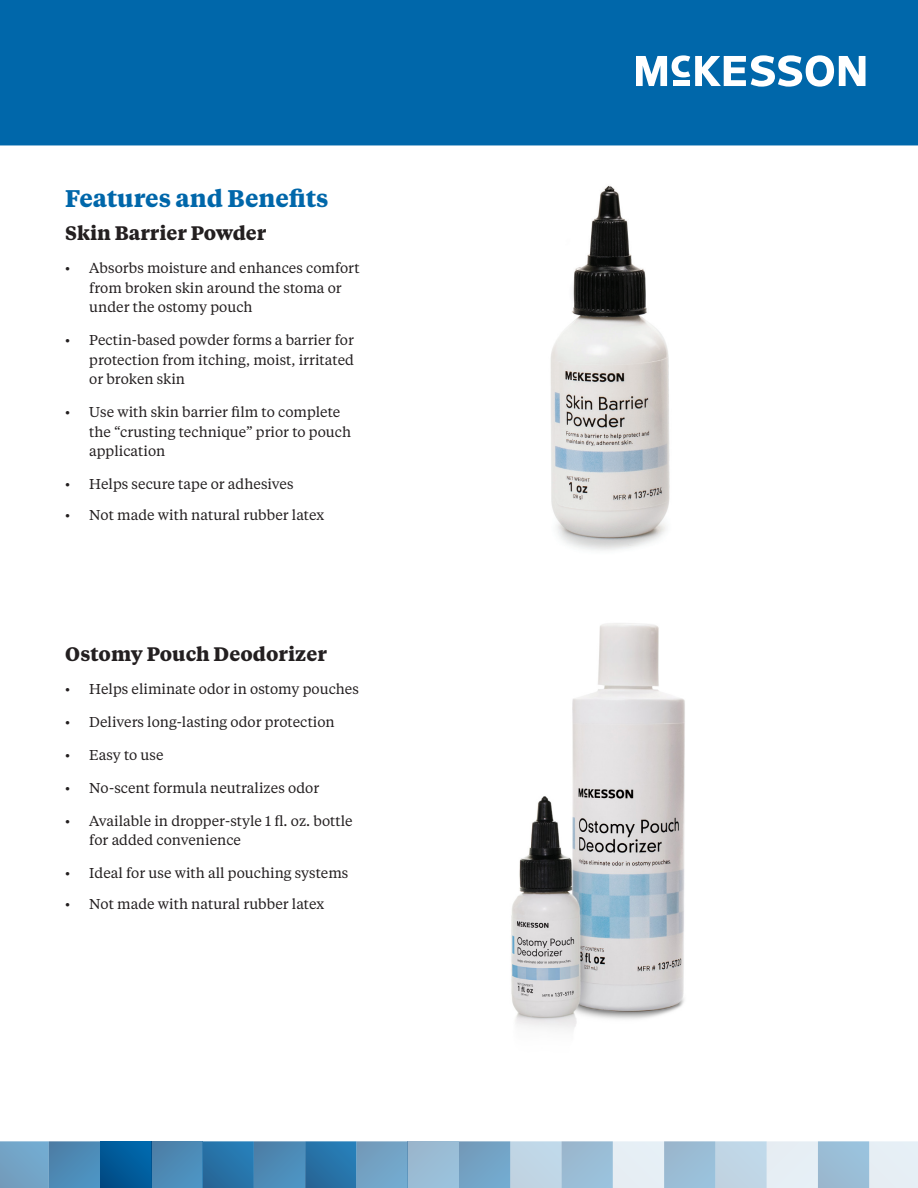
<style>
.page{position:relative;width:918px;height:1188px;background:#fff}
.page>*{position:absolute;margin:0;border:0;box-sizing:border-box;transform-origin:0 0}
.t1{font:700 24px "Tiempos Text";color:#0067aa}
.t2{font:700 19.5px "Tiempos Text";color:#231f20}
.t3{font:14.25px/19.5px "Tiempos Text";color:#231f20}
</style>
<div class="page">
<svg style="left:0;top:1141px;width:100px;height:47px;background:#6097be"></svg>
<div style="left:100px;top:1141px;width:51px;height:47px;background:linear-gradient(to right,#01508c,#0065a7)"></div>
<div style="left:151px;top:1141px;width:52px;height:47px;background:linear-gradient(to right,#4d83ac,#4d91bf)"></div>
<svg style="left:203px;top:1141px;width:205px;height:47px;background:#4585b3"></svg>
<div style="left:408px;top:1141px;width:51px;height:47px;background:#9abdd5"></div>
<svg style="left:459px;top:1141px;width:459px;height:47px;background:#b7d0e1"></svg>
<div style="left:0;top:0;width:918px;height:145px;background:#0067aa"></div>
<svg style="left:636px;top:55px;width:229px;height:32px"></svg>
<img style="left:550px;top:185px;width:120px;height:366px">
<img style="left:511px;top:623px;width:174px;height:407px">
<p class="t1" style="left:65px;top:182px;width:265px">Features and Benefits</p>
<p class="t2" style="left:65px;top:220px;width:203px">Skin Barrier Powder</p>
<p class="t3" style="left:89px;top:258px;width:272px;text-indent:-24px">• Absorbs moisture and enhances comfort from broken skin around the stoma or under the ostomy pouch</p>
<p class="t3" style="left:89px;top:330px;width:266px;text-align:justify;text-indent:-24px">• Pectin-based powder forms a barrier for protection from itching, moist, irritated or broken skin</p>
<p class="t3" style="left:89px;top:402px;width:263px;text-indent:-24px">• Use with skin barrier film to complete the “crusting technique” prior to pouch application</p>
<p class="t3" style="left:65px;top:474px;width:230px">• Helps secure tape or adhesives</p>
<p class="t3" style="left:65px;top:505px;width:261px">• Not made with natural rubber latex</p>
<p class="t2" style="left:65px;top:640px;width:263px">Ostomy Pouch Deodorizer</p>
<p class="t3" style="left:65px;top:678px;width:295px">• Helps eliminate odor in ostomy pouches</p>
<p class="t3" style="left:65px;top:711px;width:271px">• Delivers long-lasting odor protection</p>
<p class="t3" style="left:65px;top:744px;width:100px">• Easy to use</p>
<p class="t3" style="left:65px;top:777px;width:255px">• No-scent formula neutralizes odor</p>
<p class="t3" style="left:89px;top:810px;width:265px;text-indent:-24px">• Available in dropper-style 1 fl. oz. bottle for added convenience</p>
<p class="t3" style="left:65px;top:863px;width:285px">• Ideal for use with all pouching systems</p>
<p class="t3" style="left:65px;top:893px;width:261px">• Not made with natural rubber latex</p>
</div>
